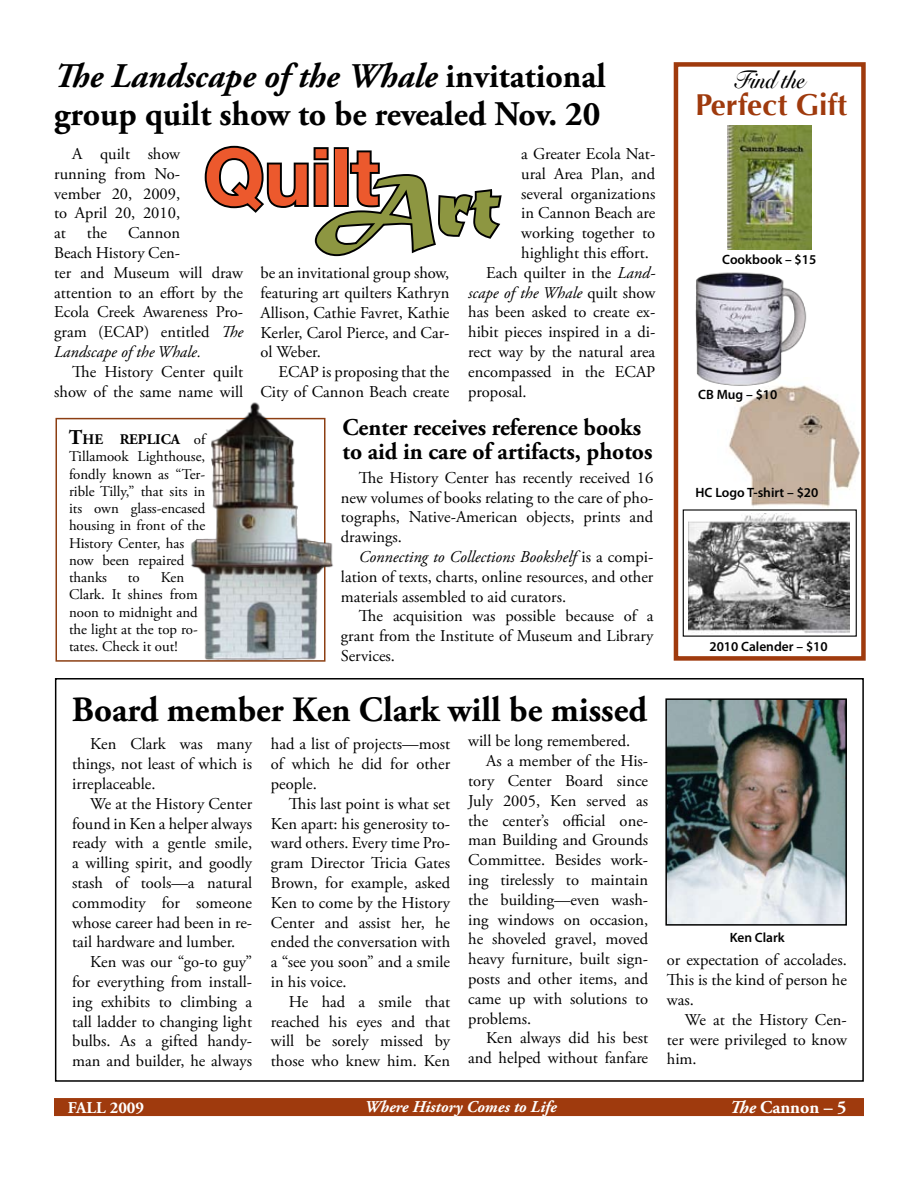
<style>
.page{position:relative;width:918px;height:1188px;background:#fff}
.page>*{position:absolute;margin:0;border:0;box-sizing:border-box;transform-origin:0 0}
.t1{font:700 78.3px "Helvetica Neue";color:#ec592d}
.t2{font:700 35.55px "Adobe Garamond Pro";color:#000}
.t3{font:700 34.5px/37.5px "Adobe Garamond Pro";color:#000}
.t4{font:700 30.15px "Optima";color:#9f3a0d}
.t5{font:700 25.2px "Snell Roundhand";color:#000;scale:.8 1}
.t6{font:700 24px/24px "Adobe Garamond Pro";color:#000}
.t7{font:700 18px "Adobe Garamond Pro";color:#fff}
.t8{font:16.5px/19.8px "Adobe Garamond Pro";color:#000;text-align:justify}
.t9{font:italic 16.5px "Adobe Garamond Pro";color:#000}
.t10{font:italic 700 16.5px "Adobe Garamond Pro";color:#fff}
.t11{font:700 16.5px "Adobe Garamond Pro";color:#fff}
.t12{font:14.85px/17.2px "Adobe Garamond Pro";color:#000}
.t13{font:700 14.7px "Adobe Garamond Pro";color:#000}
.t14{font:600 13.5px "Myriad Pro";color:#000}
.s1{font-style:italic}
.s2{font-family:"Matura MT Script Capitals";font-weight:400;font-size:90px;color:#8d9641}
.s3{font-style:normal}
.s4{font-size:21px}
.s5{font-weight:400;font-size:14.85px}
</style>
<div class="page">
<div style="left:55px;top:678px;width:809px;height:404px;border:2px solid #000"></div>
<div style="left:674px;top:62px;width:192px;height:599px;border:4px solid #9f3a0d"></div>
<img style="left:729px;top:390px;width:131px;height:118px">
<div style="left:54px;top:1098px;width:810px;height:18px;background:#9f3a0d"></div>
<img style="left:695px;top:272px;width:120px;height:128px">
<img style="left:728px;top:125px;width:84px;height:124px">
<img style="left:689px;top:513px;width:161px;height:120px">
<div style="left:683px;top:509px;width:174px;height:128px;border:1px solid #000"></div>
<svg style="left:204px;top:145px;width:298px;height:112px"></svg>
<div style="left:56px;top:418px;width:270px;height:244px;border:2px solid #8c3f13"></div>
<img style="left:186px;top:402px;width:147px;height:260px">
<img style="left:668px;top:701px;width:176px;height:222px">
<div style="left:665px;top:698px;width:182px;height:228px;border:2px solid #000"></div>
<h3 class="t3" style="left:54px;top:58px;width:553px"><span class="s1">The Landscape of the Whale</span> invitational group quilt show to be revealed Nov. 20</h3>
<h1 class="t1" style="left:204px;top:129px;width:298px">Quilt<span class="s2">Art</span></h1>
<p class="t8" style="left:54px;top:144px;width:128px;text-indent:18px">A quilt show running from No&shy;vember 20, 2009, to April 20, 2010, at</p>
<p class="t8" style="left:521px;top:144px;width:136px">a Greater Ecola Nat-</p>
<p class="t8" style="left:521px;top:164px;width:136px">ural Area Plan, and</p>
<p class="t8" style="left:521px;top:184px;width:136px">several organizations</p>
<p class="t8" style="left:521px;top:204px;width:136px">in Cannon Beach are</p>
<p class="t8" style="left:521px;top:224px;width:136px">working together to</p>
<p class="t8" style="left:521px;top:243px;width:129px">highlight this effort.</p>
<p class="t8" style="left:486px;top:263px;width:171px">Each quilter in the <span class="s1">Land-</span></p>
<p class="t9" style="left:468px;top:282px;width:189px">scape of the Whale <span class="s3">quilt show</span></p>
<p class="t8" style="left:468px;top:303px;width:189px">has been asked to create ex-</p>
<p class="t8" style="left:468px;top:323px;width:189px">hibit pieces inspired in a di-</p>
<p class="t8" style="left:468px;top:342px;width:189px">rect way by the natural area</p>
<p class="t8" style="left:468px;top:362px;width:189px">encompassed in the ECAP</p>
<p class="t8" style="left:468px;top:382px;width:60px">proposal.</p>
<p class="t8" style="left:87px;top:224px;width:22px">the</p>
<p class="t8" style="left:54px;top:224px;width:191px;text-align:left;text-indent:74px">Cannon<br>Beach History Cen-<br>ter and Museum will draw attention to an effort by the<br>Ecola Creek Awareness Pro&shy;gram (ECAP) entitled <span class="s1">The<br>Landscape of the Whale.</span></p>
<p class="t8" style="left:54px;top:362px;width:191px;text-align:right">The History Center quilt show of the same name will</p>
<p class="t8" style="left:260px;top:264px;width:191px">be an invitational group show, featuring art quilters Kathryn Allison, Cathie Favret, Kathie Kerler, Carol Pierce, and Car&shy;ol Weber.</p>
<p class="t8" style="left:260px;top:363px;width:190px;text-align:right">ECAP is proposing that the<br>City of Cannon Beach create</p>
<p class="t13" style="left:69px;top:431px;width:138px"><span class="s4">T</span>HE REPLICA <span class="s5">of</span></p>
<p class="t12" style="left:69px;top:448px;width:138px">Tillamook Lighthouse, fondly known as “Ter&shy;rible Tilly,” that sits in its own glass-encased housing in front of the<br>History Center, has now been repaired thanks</p>
<p class="t12" style="left:69px;top:569px;width:130px;text-indent:92px">Ken<br>Clark. It shines from noon to midnight and the light at the top ro&shy;tates. Check it out!</p>
<p class="t12" style="left:128px;top:569px;width:13px">to</p>
<h3 class="t6" style="left:342px;top:415px;width:312px">Center receives reference books to aid in care of artifacts, photos</h3>
<p class="t8" style="left:341px;top:468px;width:314px;text-indent:18px">The History Center has recently received 16 new volumes of books relating to the care of pho&shy;tographs, Native-American objects, prints and drawings.</p>
<p class="t8" style="left:341px;top:547px;width:314px;text-indent:18px"><span class="s1">Connecting to Collections Bookshelf</span> is a compi&shy;lation of texts, charts, online resources, and other materials assembled to aid curators.</p>
<p class="t8" style="left:341px;top:607px;width:314px;text-indent:18px">The acquisition was possible because of a grant from the Institute of Museum and Library Services.</p>
<h3 class="t5" style="left:735px;top:65px;width:89px">Find the</h3>
<h3 class="t4" style="left:695px;top:88px;width:153px">Perfect Gift</h3>
<p class="t14" style="left:722px;top:251px;width:96px">Cookbook – $15</p>
<p class="t14" style="left:698px;top:385px;width:81px">CB Mug – $10</p>
<p class="t14" style="left:696px;top:484px;width:124px">HC Logo T-shirt – $20</p>
<p class="t14" style="left:709px;top:638px;width:120px">2010 Calender – $10</p>
<h2 class="t2" style="left:72px;top:689px;width:577px">Board member Ken Clark will be missed</h2>
<p class="t8" style="left:72px;top:735px;width:182px;text-indent:18px">Ken Clark was many things, not least of which is irreplaceable.</p>
<p class="t8" style="left:72px;top:794px;width:182px;text-indent:18px">We at the History Center found in Ken a helper always ready with a gentle smile, a willing spirit, and goodly stash of tools—a natural commodity for someone whose career had been in re&shy;tail hardware and lumber.</p>
<p class="t8" style="left:72px;top:953px;width:182px;text-indent:18px">Ken was our “go-to guy” for everything from install&shy;ing exhibits to climbing a tall ladder to changing light bulbs. As a gifted handy&shy;man and builder, he always</p>
<p class="t8" style="left:468px;top:732px;width:164px">will be long remembered.</p>
<p class="t8" style="left:486px;top:752px;width:164px">As a member of the His-</p>
<p class="t8" style="left:468px;top:771px;width:182px">tory Center Board since</p>
<p class="t8" style="left:468px;top:791px;width:181px">July 2005, Ken served as</p>
<p class="t8" style="left:468px;top:811px;width:181px">the center’s official one-</p>
<p class="t8" style="left:468px;top:831px;width:181px">man Building and Grounds</p>
<p class="t8" style="left:468px;top:851px;width:182px">Committee. Besides work-</p>
<p class="t8" style="left:468px;top:870px;width:181px">ing tirelessly to maintain</p>
<p class="t8" style="left:468px;top:890px;width:182px">the building—even wash-</p>
<p class="t8" style="left:468px;top:910px;width:181px">ing windows on occasion,</p>
<p class="t8" style="left:468px;top:930px;width:181px">he shoveled gravel, moved</p>
<p class="t8" style="left:468px;top:950px;width:181px">heavy furniture, built sign-</p>
<p class="t8" style="left:468px;top:969px;width:182px">posts and other items, and</p>
<p class="t8" style="left:468px;top:989px;width:181px">came up with solutions to</p>
<p class="t8" style="left:468px;top:1009px;width:65px">problems.</p>
<p class="t8" style="left:486px;top:1029px;width:163px">Ken always did his best</p>
<p class="t8" style="left:468px;top:1049px;width:182px">and helped without fanfare</p>
<p class="t8" style="left:271px;top:735px;width:181px">had a list of projects—most of which he did for other people.</p>
<p class="t8" style="left:271px;top:794px;width:181px;text-indent:18px">This last point is what set Ken apart: his generosity to&shy;ward others. Every time Pro&shy;gram Director Tricia Gates Brown, for example, asked Ken to come by the History Center and assist her, he ended the conversation with a “see you soon” and a smile in his voice.</p>
<p class="t8" style="left:271px;top:992px;width:181px;text-indent:18px">He had a smile that reached his eyes and that will be sorely missed by those who knew him. Ken</p>
<p class="t14" style="left:730px;top:929px;width:57px">Ken Clark</p>
<p class="t8" style="left:667px;top:951px;width:182px">or expectation of accolades.<br>This is the kind of person he was.</p>
<p class="t8" style="left:667px;top:1010px;width:181px;text-indent:18px">We at the History Cen&shy;ter were privileged to know him.</p>
<p class="t11" style="left:68px;top:1098px;width:78px">FALL 2009</p>
<p class="t10" style="left:365px;top:1097px;width:194px">Where History Comes to Life</p>
<p class="t7" style="left:730px;top:1097px;width:118px"><span class="s1">The</span> Cannon – 5</p>
</div>
